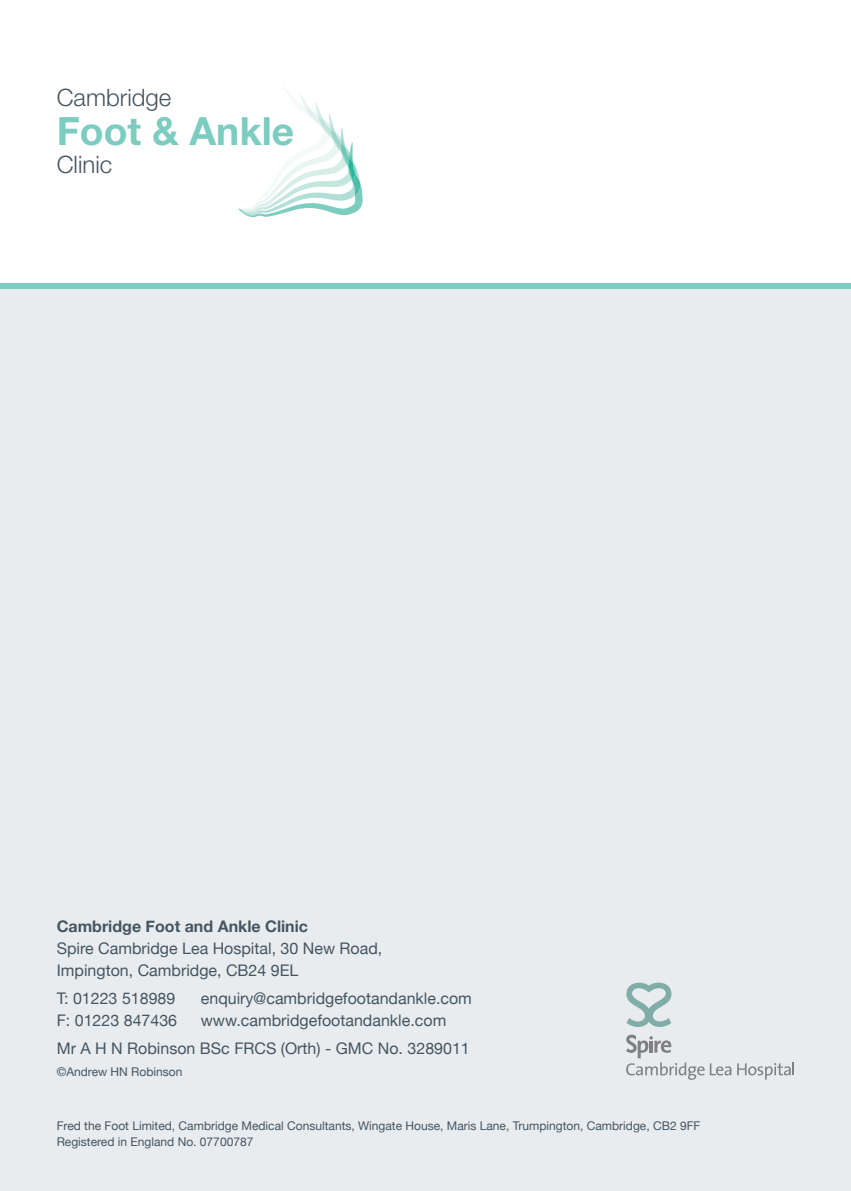
<style>
.page{position:relative;width:851px;height:1191px;background:#fff}
.page>*{position:absolute;margin:0;border:0;box-sizing:border-box;transform-origin:0 0}
.t1{font:700 39px "Helvetica Neue";color:#7cccbf}
.t2{font:300 24px "Helvetica Neue";color:#455560}
.t3{font:16px/22px "Helvetica Neue";color:#455560}
.t4{font:700 16px "Helvetica Neue";color:#455560}
.t5{font:12px/16px "Helvetica Neue";color:#455560}
</style>
<div class="page">
<div style="left:0;top:289px;width:850px;height:902px;background:#e8ecef"></div>
<div style="left:0;top:283px;width:850px;height:6px;background:#7cccbf"></div>
<svg style="left:626px;top:982px;width:45px;height:45px"></svg>
<svg style="left:626px;top:1034px;width:105px;height:45px"></svg>
<svg style="left:737px;top:1062px;width:57px;height:17px"></svg>
<svg style="left:239px;top:87px;width:123px;height:130px"></svg>
<h2 class="t2" style="left:57px;top:82px;width:116px">Cambridge</h2>
<h1 class="t1" style="left:57px;top:107px;width:239px">Foot &amp; Ankle</h1>
<h2 class="t2" style="left:57px;top:150px;width:57px">Clinic</h2>
<p class="t4" style="left:57px;top:913px;width:253px">Cambridge Foot and Ankle Clinic</p>
<p class="t3" style="left:57px;top:937px;width:327px">Spire Cambridge Lea Hospital, 30 New Road,<br>Impington, Cambridge, CB24 9EL</p>
<p class="t3" style="left:57px;top:987px;width:120px">T: 01223 518989</p>
<p class="t3" style="left:201px;top:987px;width:272px">enquiry@cambridgefootandankle.com</p>
<p class="t3" style="left:57px;top:1009px;width:122px">F: 01223 847436</p>
<p class="t3" style="left:57px;top:1006px;width:414px;line-height:28px;text-indent:144px">www.cambridgefootandankle.com<br>Mr A H N Robinson BSc FRCS (Orth) - GMC No. 3289011</p>
<p class="t5" style="left:57px;top:1064px;width:127px">©Andrew HN Robinson</p>
<p class="t5" style="left:57px;top:1118px;width:645px">Fred the Foot Limited, Cambridge Medical Consultants, Wingate House, Maris Lane, Trumpington, Cambridge, CB2 9FF<br>Registered in England No. 07700787</p>
</div>
